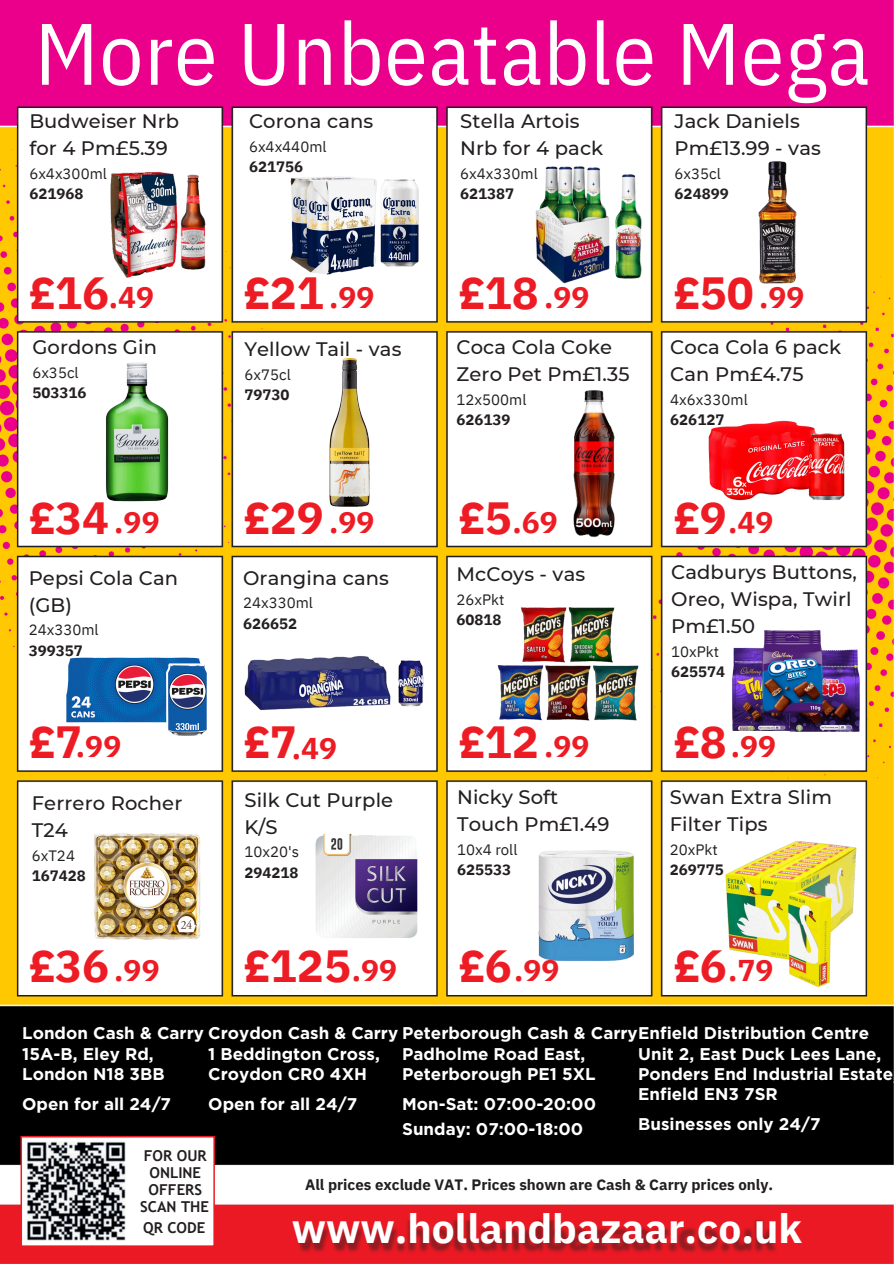
<style>
.page{position:relative;width:894px;height:1264px;background:#fff}
.page>*{position:absolute;margin:0;border:0;box-sizing:border-box;transform-origin:0 0}
.t1{font:87px "IBM Plex Sans Cond";letter-spacing:.01em;color:#fff}
.t2{font:700 45px "IBM Plex Sans";color:#ed1c24}
.t3{font:700 40.8px "IBM Plex Sans";color:#fff}
.t4{font:700 30px "IBM Plex Sans";color:#ed1c24}
.t5{font:500 19.5px/27px "Montserrat";letter-spacing:.005em;color:#231f20}
.t6{font:700 16.95px/20.2px "Gotham";color:#fff}
.t7{font:15px/20.2px "IBM Plex Sans";color:#231f20}
.t8{font:700 15px/20.2px "IBM Plex Sans";color:#231f20}
.t9{font:700 15px/16.8px "Trebuchet MS";color:#231f20;text-align:center}
.s1{font-weight:700}
.s2{font-weight:400}
</style>
<div class="page">
<img style="left:0;top:0;width:893px;height:1263px">
<img style="left:294px;top:1216px;width:481px;height:36px">
<svg style="left:21px;top:1135px;width:194px;height:111px"></svg>
<img style="left:9px;top:99px;width:865px;height:904px">
<img style="left:102px;top:169px;width:112px;height:111px">
<img style="left:287px;top:158px;width:134px;height:134px">
<img style="left:526px;top:163px;width:123px;height:124px">
<img style="left:751px;top:158px;width:51px;height:128px">
<img style="left:78px;top:359px;width:117px;height:146px">
<img style="left:329px;top:359px;width:40px;height:147px">
<img style="left:517px;top:386px;width:154px;height:155px">
<img style="left:705px;top:413px;width:142px;height:90px">
<img style="left:59px;top:649px;width:155px;height:89px">
<img style="left:243px;top:652px;width:187px;height:65px">
<img style="left:494px;top:599px;width:146px;height:128px">
<img style="left:727px;top:648px;width:54px;height:82px">
<img style="left:781px;top:648px;width:86px;height:85px">
<img style="left:749px;top:629px;width:86px;height:85px">
<img style="left:90px;top:830px;width:113px;height:112px">
<img style="left:313px;top:832px;width:108px;height:108px">
<img style="left:531px;top:843px;width:109px;height:122px">
<img style="left:714px;top:837px;width:153px;height:153px">
<h1 class="t1" style="left:35px;top:-4px;width:836px">More Unbeatable Mega</h1>
<h2 class="t5" style="left:29px;top:107px;width:151px">Budweiser Nrb for 4 Pm£5.39</h2>
<h2 class="t7" style="left:29px;top:163px;width:79px">6x4x300ml<br><span class="s1">621968</span></h2>
<h3 class="t5" style="left:249px;top:107px;width:126px">Corona cans</h3>
<h3 class="t7" style="left:249px;top:136px;width:79px">6x4x440ml<br><span class="s1">621756</span></h3>
<h4 class="t5" style="left:460px;top:107px;width:145px">Stella Artois<br>Nrb for 4 pack</h4>
<h4 class="t7" style="left:460px;top:163px;width:79px">6x4x330ml<br><span class="s1">621387</span></h4>
<p class="t5" style="left:674px;top:107px;width:148px">Jack Daniels<br>Pm£13.99 - vas</p>
<p class="t7" style="left:674px;top:163px;width:56px">6x35cl<br><span class="s1">624899</span></p>
<h4 class="t2" style="left:29px;top:263px;width:82px">£16</h4>
<h2 class="t4" style="left:109px;top:277px;width:47px">.49</h2>
<h4 class="t2" style="left:243px;top:263px;width:82px">£21</h4>
<h4 class="t4" style="left:329px;top:277px;width:47px">.99</h4>
<h4 class="t2" style="left:458px;top:263px;width:82px">£18</h4>
<h4 class="t4" style="left:544px;top:277px;width:47px">.99</h4>
<h4 class="t2" style="left:673px;top:263px;width:82px">£50</h4>
<h2 class="t4" style="left:758px;top:277px;width:47px">.99</h2>
<h3 class="t5" style="left:32px;top:333px;width:126px">Gordons Gin</h3>
<h3 class="t7" style="left:32px;top:362px;width:56px">6x35cl<br><span class="s1">503316</span></h3>
<h2 class="t5" style="left:244px;top:336px;width:159px">Yellow Tail - vas</h2>
<h2 class="t7" style="left:244px;top:364px;width:48px">6x75cl<br><span class="s1">79730</span></h2>
<h5 class="t5" style="left:456px;top:333px;width:174px">Coca Cola Coke<br>Zero Pet Pm£1.35</h5>
<h5 class="t7" style="left:456px;top:389px;width:71px">12x500ml<br><span class="s1">626139</span></h5>
<h5 class="t5" style="left:670px;top:333px;width:172px">Coca Cola 6 pack<br>Can Pm£4.75</h5>
<h5 class="t7" style="left:670px;top:389px;width:79px">4x6x330ml<br><span class="s1">626127</span></h5>
<p class="t2" style="left:29px;top:487px;width:82px">£34</p>
<h2 class="t4" style="left:114px;top:502px;width:47px">.99</h2>
<p class="t2" style="left:243px;top:487px;width:82px">£29</p>
<p class="t4" style="left:329px;top:502px;width:47px">.99</p>
<p class="t2" style="left:458px;top:487px;width:55px">£5</p>
<p class="t4" style="left:512px;top:502px;width:47px">.69</p>
<h4 class="t2" style="left:673px;top:487px;width:55px">£9</h4>
<h3 class="t4" style="left:727px;top:502px;width:47px">.49</h3>
<h5 class="t5" style="left:29px;top:564px;width:151px">Pepsi Cola Can (GB)</h5>
<h5 class="t7" style="left:29px;top:619px;width:71px">24x330ml<br><span class="s1">399357</span></h5>
<h5 class="t5" style="left:243px;top:564px;width:147px">Orangina cans</h5>
<h5 class="t7" style="left:243px;top:592px;width:71px">24x330ml<br><span class="s1">626652</span></h5>
<p class="t5" style="left:456px;top:560px;width:130px">McCoys - vas</p>
<p class="t7" style="left:456px;top:589px;width:49px">26xPkt<br><span class="s1">60818</span></p>
<h6 class="t5" style="left:671px;top:559px;width:187px">Cadburys Buttons,<br>Oreo, Wispa, Twirl<br>Pm£1.50</h6>
<h6 class="t7" style="left:671px;top:641px;width:56px">10xPkt<br><span class="s1">625574</span></h6>
<h2 class="t2" style="left:29px;top:711px;width:55px">£7</h2>
<h3 class="t4" style="left:76px;top:726px;width:47px">.99</h3>
<h2 class="t2" style="left:243px;top:711px;width:55px">£7</h2>
<h2 class="t4" style="left:291px;top:727px;width:47px">.49</h2>
<h2 class="t2" style="left:458px;top:711px;width:82px">£12</h2>
<p class="t4" style="left:544px;top:726px;width:47px">.99</p>
<p class="t2" style="left:673px;top:711px;width:55px">£8</p>
<h4 class="t4" style="left:730px;top:726px;width:47px">.99</h4>
<h6 class="t5" style="left:32px;top:789px;width:152px">Ferrero Rocher<br>T24</h6>
<h6 class="t8" style="left:32px;top:845px;width:56px"><span class="s2">6xT24<br></span>167428</h6>
<p class="t5" style="left:244px;top:786px;width:150px">Silk Cut Purple<br>K/S</p>
<p class="t7" style="left:244px;top:841px;width:56px">10x20's<br><span class="s1">294218</span></p>
<h2 class="t5" style="left:457px;top:784px;width:154px">Nicky Soft<br>Touch Pm£1.49</h2>
<h2 class="t7" style="left:457px;top:839px;width:62px">10x4 roll<br><span class="s1">625533</span></h2>
<p class="t5" style="left:669px;top:784px;width:164px">Swan Extra Slim<br>Filter Tips</p>
<p class="t7" style="left:669px;top:839px;width:56px">20xPkt<br><span class="s1">269775</span></p>
<h3 class="t2" style="left:29px;top:936px;width:82px">£36</h3>
<h3 class="t4" style="left:114px;top:950px;width:47px">.99</h3>
<h3 class="t2" style="left:243px;top:936px;width:109px">£125</h3>
<h3 class="t4" style="left:352px;top:950px;width:47px">.99</h3>
<h3 class="t2" style="left:458px;top:936px;width:55px">£6</h3>
<p class="t4" style="left:514px;top:949px;width:47px">.99</p>
<p class="t2" style="left:673px;top:936px;width:55px">£6</p>
<p class="t4" style="left:727px;top:949px;width:47px">.79</p>
<h2 class="t6" style="left:22px;top:1023px;width:848px">London Cash &amp; Carry Croydon Cash &amp; Carry Peterborough Cash &amp; CarryEnfield Distribution Centre<br>15A-B, Eley Rd,<br>London N18 3BB</h2>
<h2 class="t6" style="left:22px;top:1093px;width:150px">Open for all 24/7</h2>
<h3 class="t6" style="left:208px;top:1043px;width:173px">1 Beddington Cross,<br>Croydon CR0 4XH</h3>
<h3 class="t6" style="left:208px;top:1093px;width:150px">Open for all 24/7</h3>
<h4 class="t6" style="left:402px;top:1043px;width:195px">Padholme Road East,<br>Peterborough PE1 5XL</h4>
<h4 class="t6" style="left:402px;top:1091px;width:195px;line-height:24.8px">Mon-Sat: 07:00-20:00<br>Sunday: 07:00-18:00</h4>
<p class="t6" style="left:638px;top:1043px;width:256px">Unit 2, East Duck Lees Lane,<br>Ponders End Industrial Estate<br>Enfield EN3 7SR</p>
<p class="t6" style="left:638px;top:1114px;width:184px">Businesses only 24/7</p>
<h2 class="t9" style="left:140px;top:1147px;width:70px">FOR OUR<br>ONLINE<br>OFFERS<br>SCAN THE</h2>
<h3 class="t9" style="left:143px;top:1219px;width:64px">QR CODE</h3>
<h4 class="t8" style="left:305px;top:1173px;width:469px">All prices exclude VAT. Prices shown are Cash &amp; Carry prices only.</h4>
<p class="t3" style="left:291px;top:1201px;width:511px">www.hollandbazaar.co.uk</p>
</div>
